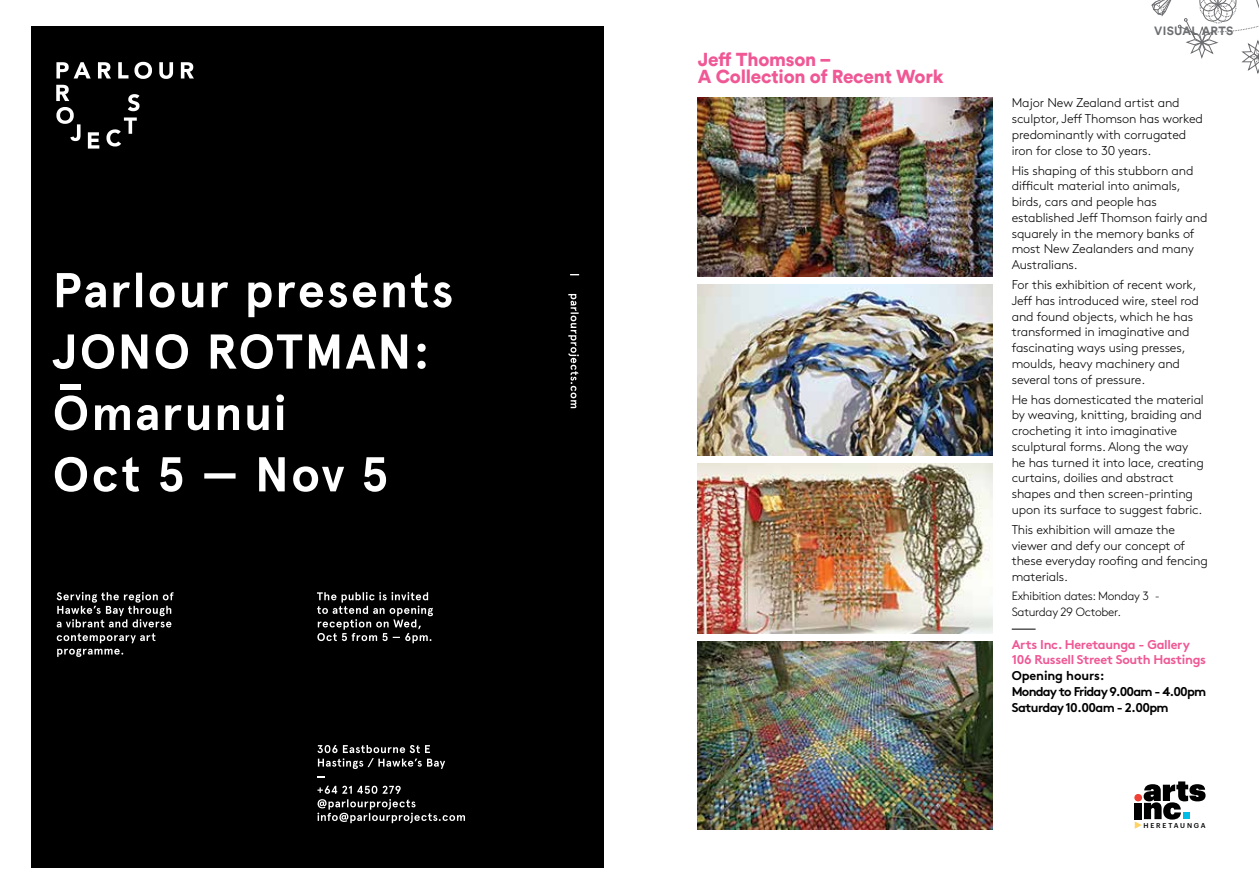
<style>
.page{position:relative;width:1259px;height:893px;background:#fff}
.page>*{position:absolute;margin:0;border:0;box-sizing:border-box;transform-origin:0 0}
.t1{font:900 18.75px/16.5px "Circular";letter-spacing:-.01em;color:#ef5895}
.t2{font:300 12.75px/15.8px "Brown";letter-spacing:-.01em;color:#000}
.t3{font:700 12.75px/15.8px "Brown";letter-spacing:-.05em;color:#000}
.t4{font:700 12.75px/15.8px "Brown";letter-spacing:-.025em;color:#ef5895}
.t5{font:300 12px/15.8px "Brown";letter-spacing:-.025em;color:#000}
.t6{font:700 12px "Circular";letter-spacing:.025em;color:#6d6e71}
.t7{font:500 6.9px "Graphik";letter-spacing:.27em;color:#000}
</style>
<div class="page">
<svg style="left:1151px;top:0;width:108px;height:74px"></svg>
<div style="left:31px;top:26px;width:572px;height:841px;background:#000"></div>
<svg style="left:56px;top:107px;width:25px;height:34px"></svg>
<svg style="left:88px;top:132px;width:11px;height:17px"></svg>
<svg style="left:106px;top:117px;width:31px;height:30px"></svg>
<svg style="left:128px;top:94px;width:11px;height:17px"></svg>
<svg style="left:56px;top:62px;width:35px;height:16px"></svg>
<svg style="left:98px;top:62px;width:13px;height:16px"></svg>
<svg style="left:118px;top:62px;width:10px;height:16px"></svg>
<svg style="left:134px;top:62px;width:18px;height:17px"></svg>
<svg style="left:159px;top:62px;width:14px;height:17px"></svg>
<svg style="left:181px;top:62px;width:13px;height:16px"></svg>
<svg style="left:56px;top:85px;width:13px;height:16px"></svg>
<svg style="left:55px;top:457px;width:331px;height:35px"></svg>
<svg style="left:55px;top:394px;width:229px;height:36px"></svg>
<svg style="left:53px;top:334px;width:373px;height:35px"></svg>
<svg style="left:57px;top:273px;width:394px;height:44px"></svg>
<svg style="left:317px;top:786px;width:148px;height:37px"></svg>
<svg style="left:317px;top:745px;width:128px;height:24px"></svg>
<svg style="left:568px;top:274px;width:11px;height:134px"></svg>
<svg style="left:57px;top:633px;width:99px;height:24px"></svg>
<svg style="left:57px;top:592px;width:117px;height:35px"></svg>
<div style="left:61px;top:384px;width:20px;height:6px;background:#fff"></div>
<svg style="left:317px;top:592px;width:116px;height:51px"></svg>
<svg style="left:1134px;top:781px;width:71px;height:48px"></svg>
<svg style="left:1011px;top:629px;width:24px;height:1px"></svg>
<img style="left:697px;top:641px;width:295px;height:188px">
<img style="left:697px;top:98px;width:295px;height:536px">
<div style="left:690px;top:277px;width:306px;height:7px;background:#fff"></div>
<div style="left:690px;top:456px;width:306px;height:6px;background:#fff"></div>
<div style="left:49px;top:844px;width:16px;height:16px;border:1px solid #000;border-radius:50%"></div>
<h1 class="t1" style="left:698px;top:51px;width:247px">Jeff Thomson –<br>A Collection of Recent Work</h1>
<p class="t6" style="left:1154px;top:23px;width:81px">VISUAL ARTS</p>
<p class="t2" style="left:1011px;top:94px;width:193px">Major New Zealand artist and sculptor, Jeff Thomson has worked predominantly with corrugated iron for close to 30 years.</p>
<p class="t2" style="left:1011px;top:161px;width:197px">His shaping of this stubborn and difficult material into animals, birds, cars and people has established Jeff Thomson fairly and squarely in the memory banks of most New Zealanders and many<br>Australians.</p>
<p class="t2" style="left:1011px;top:276px;width:189px">For this exhibition of recent work,<br>Jeff has introduced wire, steel rod and found objects, which he has transformed in imaginative and fascinating ways using presses, moulds, heavy machinery and several tons of pressure.</p>
<p class="t2" style="left:1011px;top:390px;width:194px">He has domesticated the material by weaving, knitting, braiding and crocheting it into imaginative sculptural forms. Along the way he has turned it into lace, creating curtains, doilies and abstract shapes and then screen-printing upon its surface to suggest fabric.</p>
<p class="t2" style="left:1011px;top:521px;width:198px">This exhibition will amaze the viewer and defy our concept of these everyday roofing and fencing materials.</p>
<p class="t5" style="left:1011px;top:587px;width:149px">Exhibition dates: Monday 3 -<br>Saturday 29 October.</p>
<p class="t4" style="left:1011px;top:635px;width:196px">Arts Inc. Heretaunga - Gallery<br>106 Russell Street South Hastings</p>
<p class="t3" style="left:1011px;top:666px;width:196px">Opening hours:<br>Monday to Friday 9.00am - 4.00pm<br>Saturday 10.00am - 2.00pm</p>
<p class="t7" style="left:1143px;top:820px;width:64px">HERETAUNGA</p>
</div>
